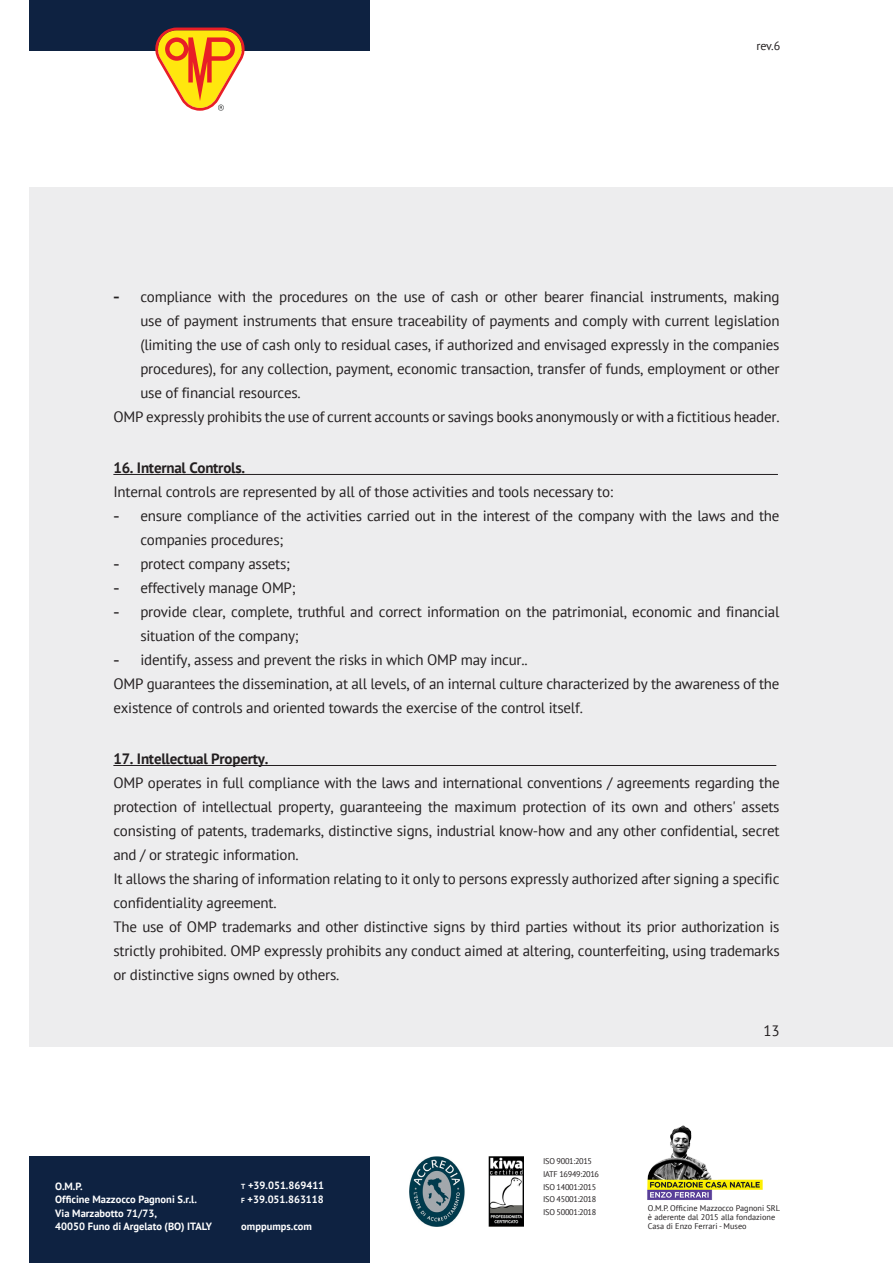
<style>
.page{position:relative;width:893px;height:1263px;background:#fff}
.page>*{position:absolute;margin:0;border:0;box-sizing:border-box;transform-origin:0 0}
.Body_Text_Copy{font:15px/24px "PT Sans";letter-spacing:-.015em;color:#231f20}
.List_Paragraph{font:15px "PT Sans";letter-spacing:-.015em;color:#231f20}
.Heading_2{font:700 15px "PT Sans";letter-spacing:-.015em;color:#231f20}
.t1{font:12px "PT Sans";color:#231f20}
.t2{font:700 10.5px/13.5px "PT Sans";color:#fff}
.t3{font:8.25px/9.1px "PT Sans";letter-spacing:-.01em;color:#231f20}
.t4{font:8.25px/12.6px "PT Sans";letter-spacing:-.035em;color:#231f20}
.s1{font-family:"Arial";font-size:18px}
.s2{font-family:"Times New Roman";font-size:18px}
.s3{font-size:7.35px}
</style>
<div class="page">
<div style="left:30px;top:187px;width:863px;height:859px;background:#ededee"></div>
<div style="left:30px;top:1157px;width:340px;height:106px;background:#0e2241"></div>
<div style="left:30px;top:0;width:340px;height:51px;background:#0e2241"></div>
<img style="left:647px;top:1125px;width:116px;height:75px">
<svg style="left:155px;top:28px;width:90px;height:83px"></svg>
<img style="left:409px;top:1157px;width:114px;height:69px">
<hr style="left:113px;top:474px;width:665px;height:1px;background:#231f20">
<hr style="left:113px;top:765px;width:663px;height:1px;background:#231f20">
<p class="t1" style="left:756px;top:38px;width:25px">rev.6</p>
<p class="Body_Text_Copy" style="left:140px;top:285px;width:641px;text-align:justify;text-indent:-27px"><span class="s1">-</span> compliance with the procedures on the use of cash or other bearer financial instruments, making use of payment instruments that ensure traceability of payments and comply with current legislation (limiting the use of cash only to residual cases, if authorized and envisaged expressly in the companies procedures), for any collection, payment, economic transaction, transfer of funds, employment or other use of financial resources.</p>
<p class="List_Paragraph" style="left:113px;top:407px;width:668px">OMP expressly prohibits the use of current accounts or savings books anonymously or with a fictitious header.</p>
<p class="Heading_2" style="left:113px;top:458px;width:133px">16. Internal Controls.</p>
<p class="Body_Text_Copy" style="left:113px;top:480px;width:501px">Internal controls are represented by all of those activities and tools necessary to:</p>
<p class="Body_Text_Copy" style="left:140px;top:504px;width:641px;text-indent:-27px"><span class="s2">-</span> ensure compliance of the activities carried out in the interest of the company with the laws and the companies procedures;</p>
<p class="Body_Text_Copy" style="left:113px;top:552px;width:178px"><span class="s2">-</span> protect company assets;</p>
<p class="Body_Text_Copy" style="left:113px;top:576px;width:184px"><span class="s2">-</span> effectively manage OMP;</p>
<p class="Body_Text_Copy" style="left:140px;top:600px;width:641px;text-indent:-27px"><span class="s2">-</span> provide clear, complete, truthful and correct information on the patrimonial, economic and financial situation of the company;</p>
<p class="Body_Text_Copy" style="left:113px;top:648px;width:416px"><span class="s2">-</span> identify, assess and prevent the risks in which OMP may incur..</p>
<p class="Body_Text_Copy" style="left:113px;top:672px;width:668px">OMP guarantees the dissemination, at all levels, of an internal culture characterized by the awareness of the existence of controls and oriented towards the exercise of the control itself.</p>
<p class="Heading_2" style="left:113px;top:749px;width:157px">17. Intellectual Property.</p>
<p class="Body_Text_Copy" style="left:113px;top:771px;width:668px;text-align:justify">OMP operates in full compliance with the laws and international conventions / agreements regarding the protection of intellectual property, guaranteeing the maximum protection of its own and others' assets consisting of patents, trademarks, distinctive signs, industrial know-how and any other confidential, secret and / or strategic information.</p>
<p class="Body_Text_Copy" style="left:113px;top:867px;width:668px">It allows the sharing of information relating to it only to persons expressly authorized after signing a specific confidentiality agreement.</p>
<p class="Body_Text_Copy" style="left:113px;top:915px;width:668px;text-align:justify">The use of OMP trademarks and other distinctive signs by third parties without its prior authorization is strictly prohibited. OMP expressly prohibits any conduct aimed at altering, counterfeiting, using trademarks or distinctive signs owned by others.</p>
<p class="t2" style="left:55px;top:1179px;width:158px">O.M.P.<br>Officine Mazzocco Pagnoni S.r.l.<br>Via Marzabotto 71/73,<br>40050 Funo di Argelato (BO) ITALY</p>
<p class="t2" style="left:241px;top:1178px;width:85px"><span class="s3">t</span> +39.051.869411 <span class="s3">f</span> +39.051.863118</p>
<p class="t2" style="left:241px;top:1219px;width:72px">omppumps.com</p>
<p class="t4" style="left:543px;top:1155px;width:57px">ISO 9001:2015<br>IATF 16949:2016<br>ISO 14001:2015<br>ISO 45001:2018<br>ISO 50001:2018</p>
<p class="Body_Text_Copy" style="left:763px;top:1018px;width:18px">13</p>
<p class="t3" style="left:648px;top:1203px;width:134px">O.M.P. Officine Mazzocco Pagnoni SRL è aderente dal 2015 alla fondazione<br>Casa di Enzo Ferrari - Museo</p>
</div>
